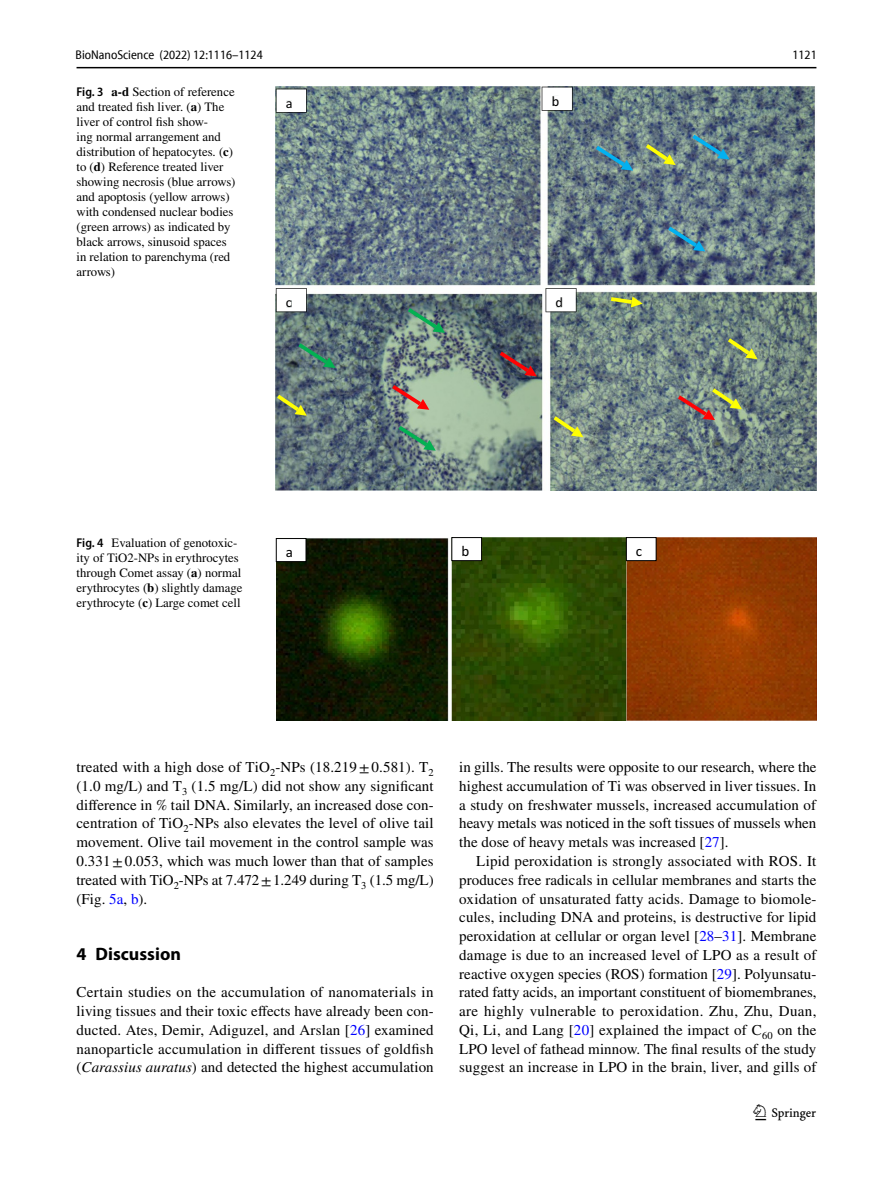
<style>
.page{position:relative;width:893px;height:1187px;background:#fff}
.page>*{position:absolute;margin:0;border:0;box-sizing:border-box;transform-origin:0 0}
.t1{font:22.5px "Springnew Regular 3";color:#000}
.t2{font:700 18px "Myriad Pro";color:#000}
.t3{font:15px/18.8px "STIX";letter-spacing:.005em;color:#000;text-align:justify}
.t4{font:15px "Calibri 3";color:#000}
.t5{font:14.4px "Calibri 2";color:#000}
.t6{font:12.75px/15px "STIX";color:#000}
.t7{font:semi-condensed 12.75px "Myriad Pro Unic";color:#000}
.s1{font-family:"Myriad Pro";font-weight:600;font-stretch:semi-condensed}
.s2{font-weight:700}
.s3{color:#00f}
.s4{font-style:italic}
</style>
<div class="page">
<hr style="left:77px;top:67px;width:739px;height:1px;background:#000">
<img style="left:276px;top:87px;width:540px;height:403px">
<svg style="left:596px;top:146px;width:37px;height:24px"></svg>
<svg style="left:692px;top:135px;width:37px;height:24px"></svg>
<svg style="left:668px;top:226px;width:37px;height:25px"></svg>
<svg style="left:646px;top:144px;width:30px;height:21px"></svg>
<svg style="left:500px;top:351px;width:37px;height:25px"></svg>
<svg style="left:392px;top:385px;width:37px;height:25px"></svg>
<svg style="left:408px;top:308px;width:37px;height:25px"></svg>
<svg style="left:399px;top:426px;width:37px;height:24px"></svg>
<svg style="left:298px;top:343px;width:38px;height:25px"></svg>
<svg style="left:277px;top:394px;width:30px;height:21px"></svg>
<svg style="left:554px;top:416px;width:29px;height:21px"></svg>
<svg style="left:611px;top:296px;width:32px;height:11px"></svg>
<svg style="left:678px;top:388px;width:64px;height:32px;background:#8a8470"></svg>
<svg style="left:728px;top:338px;width:30px;height:21px"></svg>
<svg style="left:276px;top:89px;width:31px;height:24px"></svg>
<div style="left:286px;top:101px;width:6px;height:7px;background:#fff"></div>
<svg style="left:542px;top:87px;width:31px;height:24px"></svg>
<div style="left:553px;top:96px;width:6px;height:10px;background:#fff"></div>
<svg style="left:276px;top:288px;width:31px;height:24px"></svg>
<svg style="left:546px;top:288px;width:30px;height:24px"></svg>
<div style="left:556px;top:297px;width:6px;height:10px;background:#fff"></div>
<img style="left:276px;top:537px;width:540px;height:183px">
<div style="left:276px;top:538px;width:30px;height:23px;background:#fff"></div>
<div style="left:276px;top:538px;width:30px;height:24px;border:1px solid #000"></div>
<div style="left:452px;top:537px;width:30px;height:23px;background:#fff"></div>
<div style="left:451px;top:537px;width:31px;height:24px;border:1px solid #000"></div>
<div style="left:626px;top:537px;width:30px;height:23px;background:#fff"></div>
<div style="left:626px;top:537px;width:30px;height:24px;border:1px solid #000"></div>
<p class="t7" style="left:76px;top:50px;width:189px">BioNanoScience (2022) 12:1116–1124</p>
<p class="t7" style="left:792px;top:50px;width:26px">1121</p>
<p class="t6" style="left:77px;top:85px;width:161px"><span class="s1">Fig. 3</span> <span class="s2">a-d</span> Section of reference and treated fish liver. (<span class="s2">a</span>) The liver of control fish show-<br>ing normal arrangement and distribution of hepatocytes. (<span class="s2">c</span>) to (<span class="s2">d</span>) Reference treated liver showing necrosis (blue arrows) and apoptosis (yellow arrows) with condensed nuclear bodies (green arrows) as indicated by black arrows, sinusoid spaces in relation to parenchyma (red arrows)</p>
<p class="t5" style="left:286px;top:93px;width:8px">a</p>
<p class="t5" style="left:552px;top:91px;width:9px">b</p>
<p class="t5" style="left:286px;top:292px;width:8px">c</p>
<p class="t5" style="left:556px;top:292px;width:9px">d</p>
<p class="t6" style="left:77px;top:536px;width:167px"><span class="s1">Fig. 4</span> Evaluation of genotoxic&shy;ity of TiO2-NPs in erythrocytes through Comet assay (<span class="s2">a</span>) normal erythrocytes (<span class="s2">b</span>) slightly damage erythrocyte (<span class="s2">c</span>) Large comet cell</p>
<p class="t4" style="left:286px;top:541px;width:9px">a</p>
<p class="t4" style="left:461px;top:540px;width:9px">b</p>
<p class="t4" style="left:636px;top:540px;width:8px">c</p>
<p class="t3" style="left:77px;top:758px;width:359px">treated with a high dose of TiO<sub>2</sub>-NPs (18.219±0.581). T<sub>2 </sub>(1.0 mg/L) and T<sub>3</sub> (1.5 mg/L) did not show any significant difference in % tail DNA. Similarly, an increased dose con&shy;centration of TiO<sub>2</sub>-NPs also elevates the level of olive tail movement. Olive tail movement in the control sample was 0.331±0.053, which was much lower than that of samples treated with TiO<sub>2</sub>-NPs at 7.472±1.249 during T<sub>3</sub> (1.5 mg/L) (Fig. <span class="s3">5a</span>, <span class="s3">b</span>).</p>
<p class="t2" style="left:77px;top:941px;width:106px">4 Discussion</p>
<p class="t3" style="left:77px;top:983px;width:359px">Certain studies on the accumulation of nanomaterials in living tissues and their toxic effects have already been con&shy;ducted. Ates, Demir, Adiguzel, and Arslan [<span class="s3">26</span>] examined nanoparticle accumulation in different tissues of goldfish (<span class="s4">Carassius auratus</span>) and detected the highest accumulation</p>
<p class="t3" style="left:459px;top:758px;width:359px">in gills. The results were opposite to our research, where the highest accumulation of Ti was observed in liver tissues. In a study on freshwater mussels, increased accumulation of heavy metals was noticed in the soft tissues of mussels when the dose of heavy metals was increased [<span class="s3">27</span>].</p>
<p class="t3" style="left:459px;top:852px;width:359px;text-indent:17px">Lipid peroxidation is strongly associated with ROS. It produces free radicals in cellular membranes and starts the oxidation of unsaturated fatty acids. Damage to biomole&shy;cules, including DNA and proteins, is destructive for lipid peroxidation at cellular or organ level [<span class="s3">28</span>–<span class="s3">31</span>]. Membrane damage is due to an increased level of LPO as a result of reactive oxygen species (ROS) formation [<span class="s3">29</span>]. Polyunsatu&shy;rated fatty acids, an important constituent of biomembranes, are highly vulnerable to peroxidation. Zhu, Zhu, Duan, Qi, Li, and Lang [<span class="s3">20</span>] explained the impact of C<sub>60</sub> on the LPO level of fathead minnow. The final results of the study suggest an increase in LPO in the brain, liver, and gills of</p>
<h1 class="t1" style="left:755px;top:1104px;width:62px">1 3</h1>
</div>
